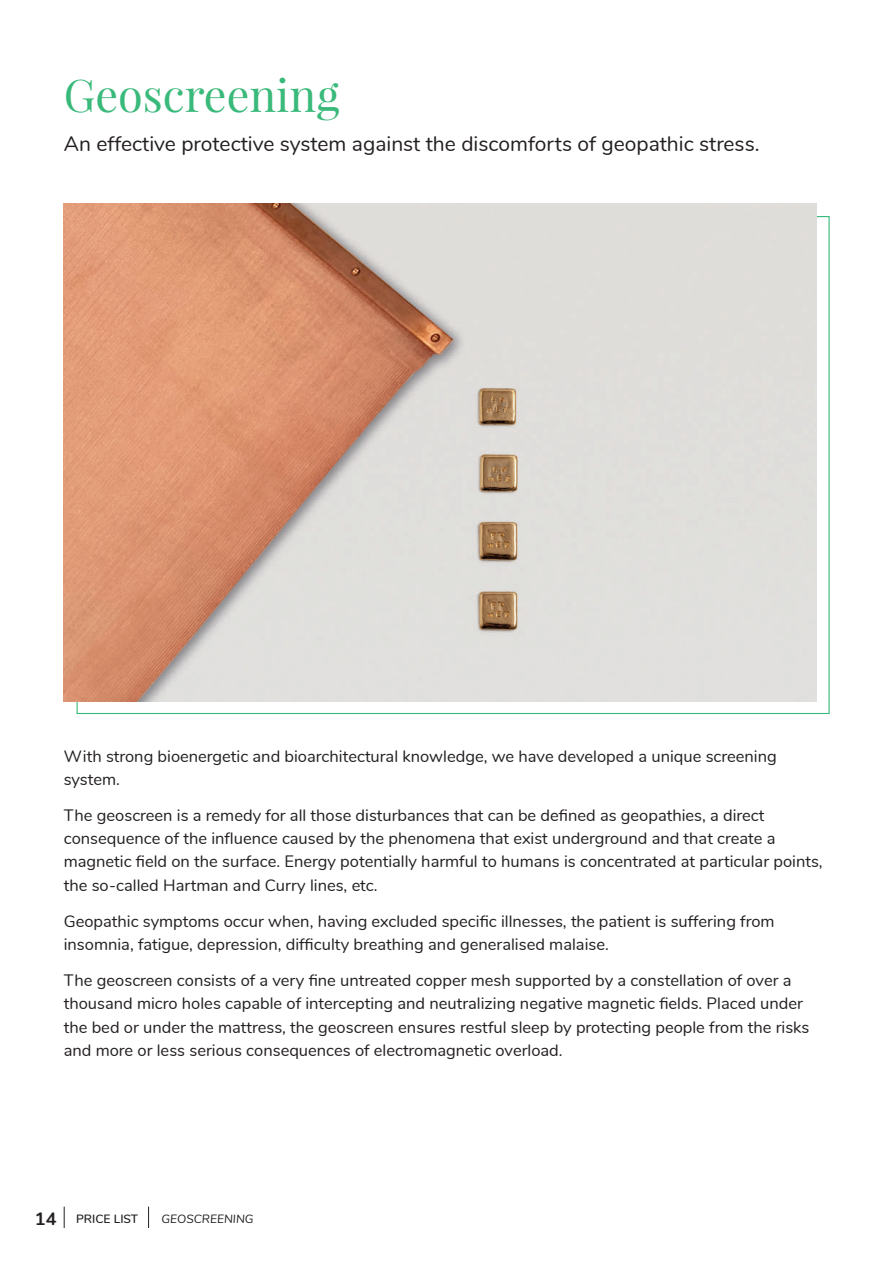
<style>
.page{position:relative;width:893px;height:1263px;background:#fff}
.page>*{position:absolute;margin:0;border:0;box-sizing:border-box;transform-origin:0 0}
.t1{font:45px "Playfair Display";color:#39b97a}
.t2{font:21px "Nunito";color:#231f20}
.t3{font:16.5px/23.2px "Nunito";color:#231f20}
.t4{font:italic 12px "Nunito";color:#231f20}
.t5{font:600 12px "Nunito";color:#231f20}
.s1{font-weight:700;font-size:18px}
</style>
<div class="page">
<img style="left:64px;top:203px;width:753px;height:498px">
<svg style="left:64px;top:1206px;width:1px;height:22px"></svg>
<svg style="left:148px;top:1206px;width:1px;height:22px"></svg>
<h1 class="t1" style="left:64px;top:67px;width:277px">Geoscreening</h1>
<p class="t2" style="left:64px;top:129px;width:697px">An effective protective system against the discomforts of geopathic stress.</p>
<p class="t3" style="left:64px;top:743px;width:714px">With strong bioenergetic and bioarchitectural knowledge, we have developed a unique screening system.</p>
<p class="t3" style="left:64px;top:803px;width:760px">The geoscreen is a remedy for all those disturbances that can be defined as geopathies, a direct consequence of the influence caused by the phenomena that exist underground and that create a magnetic field on the surface. Energy potentially harmful to humans is concentrated at particular points, the so-called Hartman and Curry lines, etc.</p>
<p class="t3" style="left:64px;top:908px;width:712px">Geopathic symptoms occur when, having excluded specific illnesses, the patient is suffering from insomnia, fatigue, depression, difficulty breathing and generalised malaise.</p>
<p class="t3" style="left:64px;top:968px;width:747px">The geoscreen consists of a very fine untreated copper mesh supported by a constellation of over a thousand micro holes capable of intercepting and neutralizing negative magnetic fields. Placed under the bed or under the mattress, the geoscreen ensures restful sleep by protecting people from the risks and more or less serious consequences of electromagnetic overload.</p>
<p class="t5" style="left:35px;top:1210px;width:105px"><span class="s1">14</span> PRICE LIST</p>
<p class="t4" style="left:162px;top:1210px;width:94px">GEOSCREENING</p>
</div>
